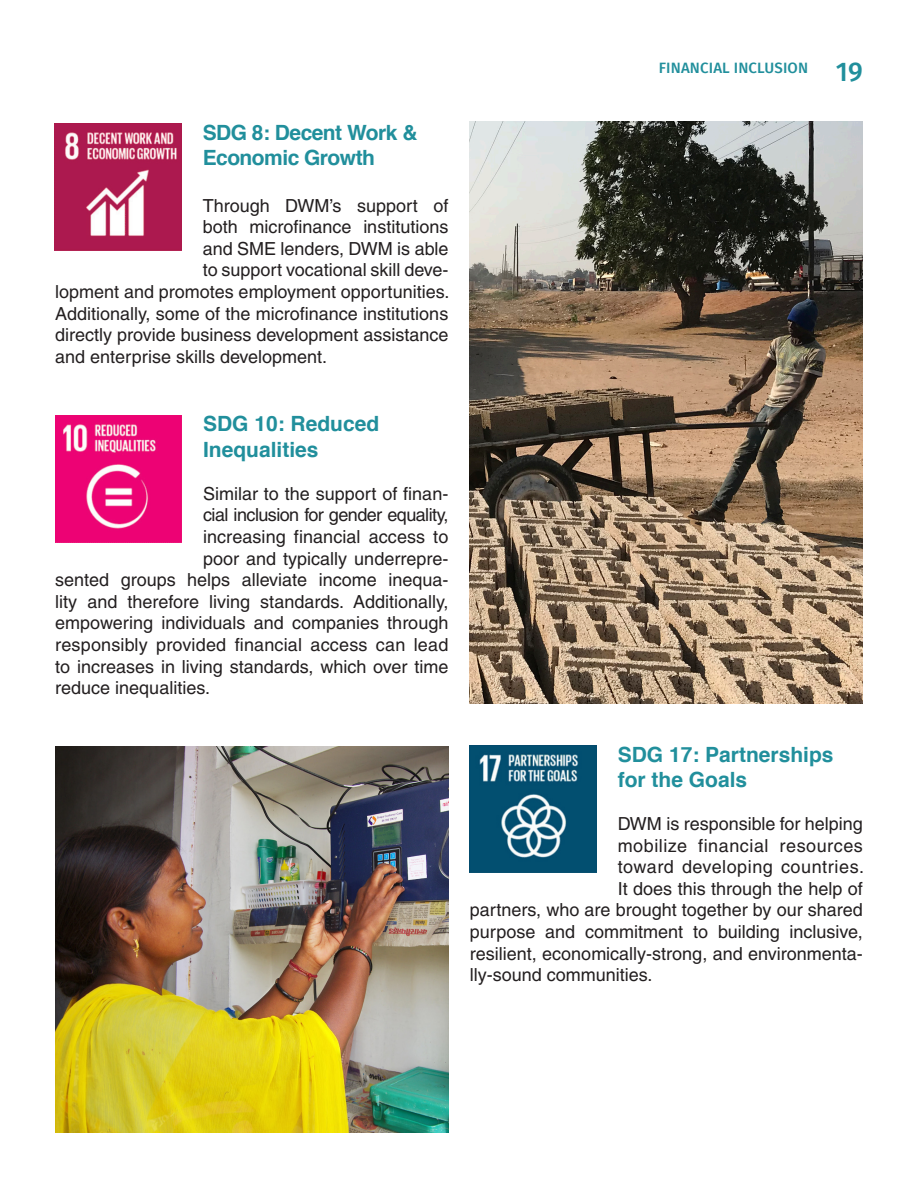
<style>
.page{position:relative;width:918px;height:1188px;background:#fff}
.page>*{position:absolute;margin:0;border:0;box-sizing:border-box;transform-origin:0 0}
.t1{font:500 27px "Fira Sans";color:#218f9c}
.t2{font:700 21px/25.2px "Helvetica";color:#218f9c}
.t3{font:700 21px/25.2px "Helvetica";letter-spacing:-.025em;color:#218f9c}
.t4{font:18px "Helvetica";color:#231f20}
.t5{font:18px "Helvetica";letter-spacing:.03em;color:#231f20}
.t6{font:18px "Helvetica";letter-spacing:-.03em;color:#231f20}
.t7{font:500 15px "Fira Sans";letter-spacing:.01em;color:#218f9c}
</style>
<div class="page">
<img style="left:55px;top:123px;width:126px;height:127px">
<img style="left:55px;top:416px;width:127px;height:126px">
<img style="left:470px;top:746px;width:126px;height:126px">
<img style="left:55px;top:746px;width:393px;height:387px">
<img style="left:470px;top:121px;width:393px;height:582px">
<p class="t3" style="left:203px;top:120px;width:216px">SDG 8: Decent Work &amp;<br>Economic Growth</p>
<p class="t4" style="left:203px;top:195px;width:247px">Through DWM’s support of</p>
<p class="t4" style="left:203px;top:216px;width:247px">both microfinance institutions</p>
<p class="t4" style="left:203px;top:238px;width:247px">and SME lenders, DWM is able</p>
<p class="t4" style="left:203px;top:260px;width:247px">to support vocational skill deve-</p>
<p class="t4" style="left:55px;top:281px;width:396px">lopment and promotes employment opportunities.</p>
<p class="t4" style="left:55px;top:303px;width:395px">Additionally, some of the microfinance institutions</p>
<p class="t4" style="left:55px;top:324px;width:395px">directly provide business development assistance</p>
<p class="t4" style="left:55px;top:346px;width:273px">and enterprise skills development.</p>
<p class="t2" style="left:203px;top:412px;width:178px">SDG 10: Reduced</p>
<p class="t2" style="left:203px;top:437px;width:117px">Inequalities</p>
<p class="t4" style="left:203px;top:483px;width:247px">Similar to the support of finan-</p>
<p class="t6" style="left:203px;top:505px;width:247px">cial inclusion for gender equality,</p>
<p class="t4" style="left:203px;top:526px;width:247px">increasing financial access to</p>
<p class="t4" style="left:203px;top:548px;width:247px">poor and typically underrepre-</p>
<p class="t4" style="left:55px;top:569px;width:395px">sented groups helps alleviate income inequa-</p>
<p class="t4" style="left:55px;top:591px;width:395px">lity and therefore living standards. Additionally,</p>
<p class="t4" style="left:55px;top:613px;width:395px">empowering individuals and companies through</p>
<p class="t4" style="left:55px;top:634px;width:395px">responsibly provided financial access can lead</p>
<p class="t4" style="left:55px;top:656px;width:395px">to increases in living standards, which over time</p>
<p class="t4" style="left:55px;top:677px;width:156px">reduce inequalities.</p>
<p class="t7" style="left:659px;top:56px;width:151px">FINANCIAL INCLUSION</p>
<h1 class="t1" style="left:836px;top:49px;width:28px">19</h1>
<p class="t2" style="left:618px;top:742px;width:217px">SDG 17: Partnerships for the Goals</p>
<p class="t4" style="left:618px;top:813px;width:247px">DWM is responsible for helping</p>
<p class="t5" style="left:618px;top:835px;width:247px">mobilize financial resources</p>
<p class="t5" style="left:618px;top:856px;width:248px">toward developing countries.</p>
<p class="t4" style="left:618px;top:878px;width:247px">It does this through the help of</p>
<p class="t4" style="left:470px;top:900px;width:395px">partners, who are brought together by our shared</p>
<p class="t4" style="left:470px;top:921px;width:395px">purpose and commitment to building inclusive,</p>
<p class="t4" style="left:470px;top:943px;width:395px">resilient, economically-strong, and environmenta-</p>
<p class="t4" style="left:470px;top:964px;width:184px">lly-sound communities.</p>
</div>
